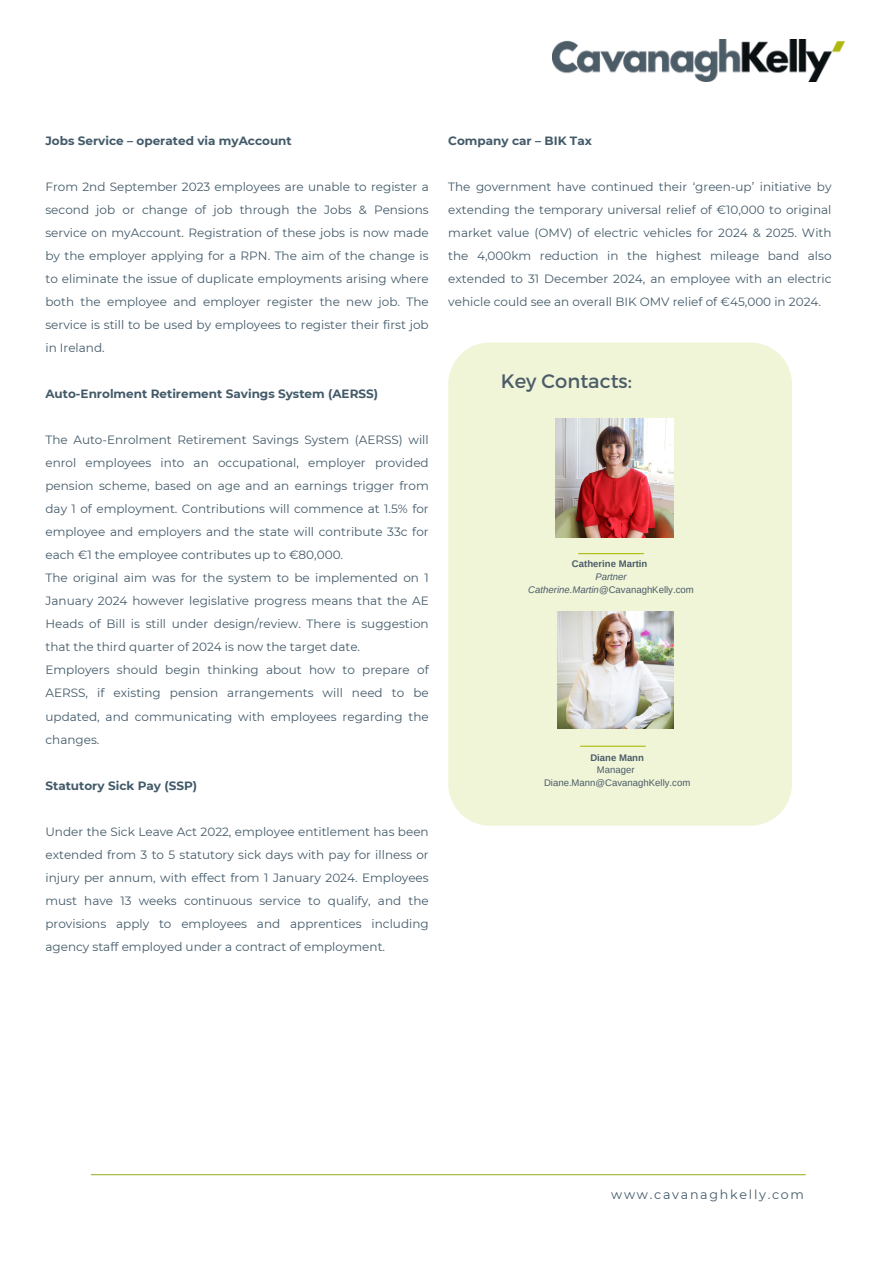
<style>
.page{position:relative;width:893px;height:1264px;background:#fff}
.page>*{position:absolute;margin:0;border:0;box-sizing:border-box;transform-origin:0 0}
.t1{font:19.5px "Montserrat";color:#4c5c68}
.t2{font:12.6px "Montserrat";letter-spacing:.135em;color:#435a69}
.t3{font:12px/23px "Montserrat";color:#435a69;text-align:justify}
.t4{font:700 12px "Montserrat";color:#435a69}
.t5{font:9.6px "Arimo";color:#4c5c68}
.t6{font:700 9.6px "Arimo";color:#4c5c68}
.t7{font:italic 9.6px "Arimo";color:#4c5c68}
.s1{font-style:italic}
</style>
<div class="page">
<hr style="left:91px;top:1174px;width:714px;height:1px;background:#a2b52d">
<img style="left:552px;top:39px;width:292px;height:42px">
<div style="left:448px;top:342px;width:344px;height:483px;background:#f0f5d8"></div>
<hr style="left:578px;top:553px;width:65px;height:1px;background:#afb90e">
<hr style="left:580px;top:745px;width:65px;height:1px;background:#afb90e">
<img style="left:555px;top:419px;width:118px;height:118px">
<img style="left:558px;top:612px;width:116px;height:116px">
<p class="t4" style="left:45px;top:134px;width:248px">Jobs Service – operated via myAccount</p>
<p class="t3" style="left:45px;top:175px;width:385px">From 2nd September 2023 employees are unable to register a second job or change of job through the Jobs &amp; Pensions service on myAccount. Registration of these jobs is now made by the employer applying for a RPN. The aim of the change is to eliminate the issue of duplicate employments arising where both the employee and employer register the new job. The service is still to be used by employees to register their first job in Ireland.</p>
<p class="t4" style="left:45px;top:387px;width:334px">Auto-Enrolment Retirement Savings System (AERSS)</p>
<p class="t3" style="left:45px;top:428px;width:385px">The Auto-Enrolment Retirement Savings System (AERSS) will enrol employees into an occupational, employer provided pension scheme, based on age and an earnings trigger from day 1 of employment. Contributions will commence at 1.5% for employee and employers and the state will contribute 33c for each €1 the employee contributes up to €80,000.</p>
<p class="t3" style="left:45px;top:566px;width:385px">The original aim was for the system to be implemented on 1<br>January 2024 however legislative progress means that the AE Heads of Bill is still under design/review. There is suggestion that the third quarter of 2024 is now the target date.</p>
<p class="t3" style="left:45px;top:658px;width:385px">Employers should begin thinking about how to prepare of AERSS, if existing pension arrangements will need to be updated, and communicating with employees regarding the changes.</p>
<p class="t4" style="left:45px;top:778px;width:153px">Statutory Sick Pay (SSP)</p>
<p class="t3" style="left:45px;top:819px;width:385px">Under the Sick Leave Act 2022, employee entitlement has been extended from 3 to 5 statutory sick days with pay for illness or injury per annum, with effect from 1 January 2024. Employees must have 13 weeks continuous service to qualify, and the provisions apply to employees and apprentices including agency staff employed under a contract of employment.</p>
<p class="t4" style="left:448px;top:134px;width:145px">Company car – BIK Tax</p>
<p class="t3" style="left:448px;top:175px;width:385px">The government have continued their ‘green-up’ initiative by extending the temporary universal relief of €10,000 to original market value (OMV) of electric vehicles for 2024 &amp; 2025. With the 4,000km reduction in the highest mileage band also extended to 31 December 2024, an employee with an electric vehicle could see an overall BIK OMV relief of €45,000 in 2024.</p>
<p class="t1" style="left:501px;top:368px;width:133px">Key Contacts:</p>
<p class="t6" style="left:572px;top:558px;width:77px">Catherine Martin</p>
<p class="t7" style="left:595px;top:571px;width:33px">Partner</p>
<p class="t5" style="left:528px;top:584px;width:167px"><span class="s1">Catherine.Martin</span>@CavanaghKelly.com</p>
<p class="t6" style="left:590px;top:752px;width:55px">Diane Mann</p>
<p class="t5" style="left:597px;top:764px;width:39px">Manager</p>
<p class="t5" style="left:544px;top:777px;width:148px">Diane.Mann@CavanaghKelly.com</p>
<p class="t2" style="left:611px;top:1186px;width:194px">www.cavanaghkelly.com</p>
</div>
